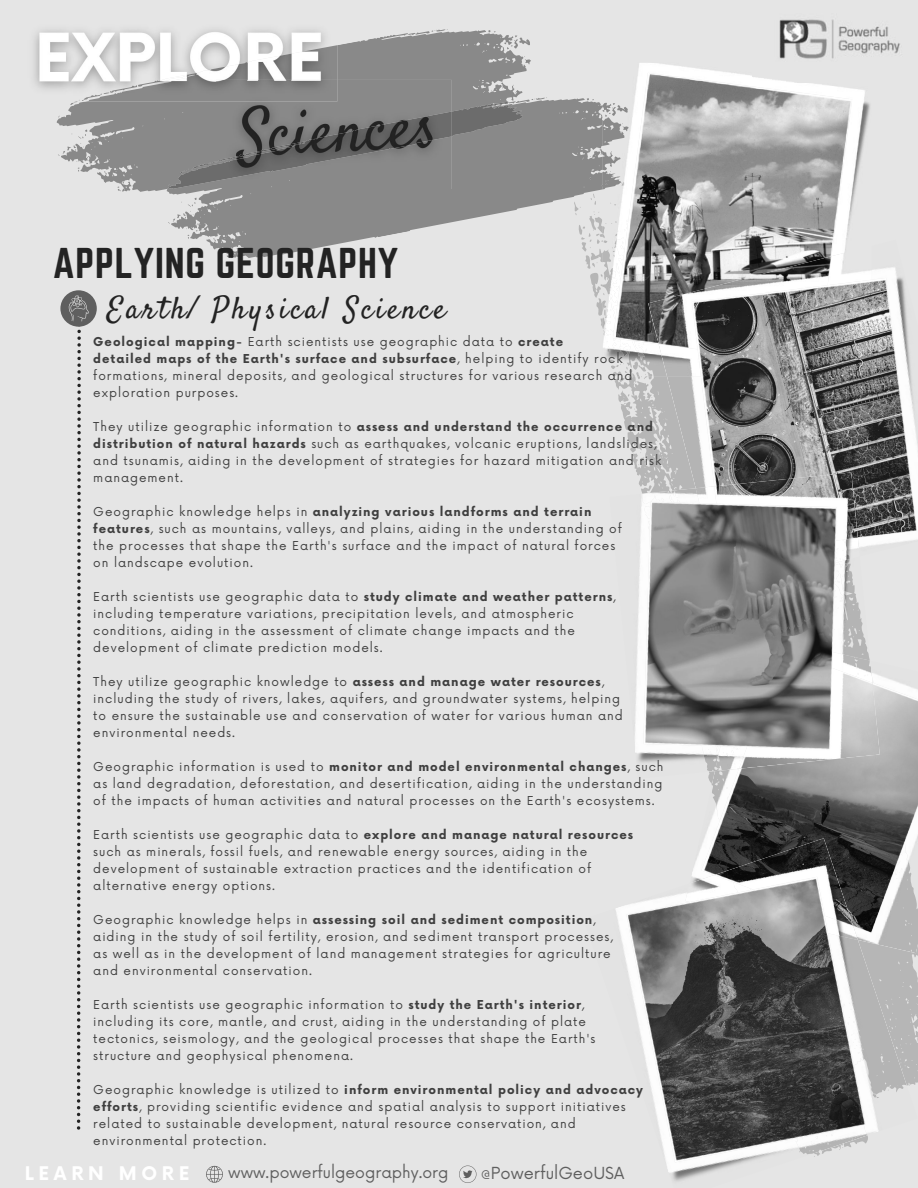
<style>
.page{position:relative;width:918px;height:1188px;background:#e5e5e5}
.page>*{position:absolute;margin:0;border:0;box-sizing:border-box;transform-origin:0 0}
.t1{font:37.65px "Norwester";letter-spacing:.02em;color:#232323}
.t2{font:31.05px "Satisfy";letter-spacing:.1em;color:#232323}
.t3{font:700 18.3px "Now";letter-spacing:.255em;color:#fff}
.t4{font:16.2px "Now";color:#5f5f5f}
.t5{font:15.6px "Now";color:#5f5f5f}
.t6{font:12px/17px "Now";letter-spacing:.08em;color:#3f3f3f}
.s1{font-weight:700}
</style>
<div class="page">
<svg style="left:169px;top:98px;width:434px;height:160px;fill:#898989"></svg>
<svg style="left:587px;top:98px;width:7px;height:2px"></svg>
<svg style="left:213px;top:238px;width:3px;height:4px"></svg>
<svg style="left:168px;top:198px;width:30px;height:41px"></svg>
<svg style="left:226px;top:248px;width:7px;height:10px"></svg>
<svg style="left:907px;top:953px;width:11px;height:133px"></svg>
<svg style="left:573px;top:194px;width:94px;height:298px"></svg>
<img style="left:603px;top:287px;width:16px;height:89px">
<img style="left:603px;top:117px;width:10px;height:72px">
<svg style="left:602px;top:103px;width:11px;height:14px"></svg>
<img style="left:619px;top:344px;width:40px;height:32px">
<svg style="left:584px;top:171px;width:29px;height:17px"></svg>
<img style="left:613px;top:73px;width:239px;height:271px">
<img style="left:860px;top:267px;width:58px;height:280px">
<img style="left:667px;top:376px;width:25px;height:112px">
<img style="left:659px;top:349px;width:33px;height:27px">
<img style="left:828px;top:246px;width:44px;height:32px">
<img style="left:648px;top:256px;width:183px;height:93px">
<img style="left:692px;top:278px;width:225px;height:260px">
<svg style="left:337px;top:29px;width:210px;height:107px"></svg>
<img style="left:880px;top:676px;width:38px;height:277px">
<img style="left:692px;top:849px;width:9px;height:26px">
<img style="left:701px;top:683px;width:217px;height:250px">
<img style="left:635px;top:499px;width:84px;height:280px">
<img style="left:642px;top:488px;width:79px;height:284px">
<img style="left:837px;top:563px;width:31px;height:89px">
<img style="left:850px;top:538px;width:10px;height:18px">
<img style="left:696px;top:486px;width:154px;height:77px">
<img style="left:714px;top:472px;width:144px;height:69px">
<img style="left:715px;top:749px;width:32px;height:22px">
<img style="left:837px;top:652px;width:34px;height:16px">
<img style="left:739px;top:668px;width:141px;height:101px">
<img style="left:643px;top:502px;width:194px;height:247px">
<svg style="left:206px;top:1166px;width:17px;height:17px"></svg>
<svg style="left:459px;top:1166px;width:17px;height:17px"></svg>
<img style="left:779px;top:19px;width:121px;height:40px">
<img style="left:752px;top:73px;width:100px;height:9px">
<img style="left:616px;top:883px;width:279px;height:299px">
<img style="left:866px;top:933px;width:41px;height:221px">
<img style="left:692px;top:875px;width:22px;height:2px">
<img style="left:714px;top:838px;width:139px;height:39px">
<img style="left:626px;top:877px;width:240px;height:285px">
<img style="left:34px;top:29px;width:291px;height:60px">
<img style="left:86px;top:45px;width:251px;height:47px">
<img style="left:110px;top:85px;width:27px;height:7px">
<div style="left:218px;top:181px;width:234px;height:8px;background:#898989"></div>
<div style="left:218px;top:80px;width:234px;height:32px;background:#898989"></div>
<img style="left:218px;top:112px;width:234px;height:69px">
<img style="left:218px;top:154px;width:27px;height:8px">
<svg style="left:57px;top:92px;width:161px;height:100px"></svg>
<img style="left:216px;top:80px;width:121px;height:22px">
<div style="left:60px;top:290px;width:37px;height:37px;background:#5f5f5f;border-radius:50%"></div>
<svg style="left:68px;top:296px;width:20px;height:834px"></svg>
<h1 class="t1" style="left:53px;top:240px;width:347px">APPLYING GEOGRAPHY</h1>
<h2 class="t2" style="left:107px;top:289px;width:340px">Earth/ Physical Science</h2>
<p class="t6" style="left:93px;top:334px;width:541px"><span class="s1">Geological mapping-</span> Earth scientists use geographic data to <span class="s1">create<br>detailed maps of the Earth's surface and subsurface</span>, helping to identify rock formations, mineral deposits, and geological structures for various research and exploration purposes.</p>
<p class="t6" style="left:93px;top:419px;width:570px">They utilize geographic information to <span class="s1">assess and understand the occurrence and distribution of natural hazards</span> such as earthquakes, volcanic eruptions, landslides, and tsunamis, aiding in the development of strategies for hazard mitigation and risk management.</p>
<p class="t6" style="left:93px;top:504px;width:530px">Geographic knowledge helps in <span class="s1">analyzing various landforms and terrain features</span>, such as mountains, valleys, and plains, aiding in the understanding of the processes that shape the Earth's surface and the impact of natural forces on landscape evolution.</p>
<p class="t6" style="left:93px;top:589px;width:524px">Earth scientists use geographic data to <span class="s1">study climate and weather patterns</span>, including temperature variations, precipitation levels, and atmospheric conditions, aiding in the assessment of climate change impacts and the development of climate prediction models.</p>
<p class="t6" style="left:93px;top:674px;width:531px">They utilize geographic knowledge to <span class="s1">assess and manage water resources</span>, including the study of rivers, lakes, aquifers, and groundwater systems, helping to ensure the sustainable use and conservation of water for various human and environmental needs.</p>
<p class="t6" style="left:93px;top:759px;width:572px;text-align:justify">Geographic information is used to <span class="s1">monitor and model environmental changes</span>, such as land degradation, deforestation, and desertification, aiding in the understanding of the impacts of human activities and natural processes on the Earth's ecosystems.</p>
<p class="t6" style="left:93px;top:827px;width:541px">Earth scientists use geographic data to <span class="s1">explore and manage natural resources </span>such as minerals, fossil fuels, and renewable energy sources, aiding in the development of sustainable extraction practices and the identification of alternative energy options.</p>
<p class="t6" style="left:93px;top:912px;width:521px">Geographic knowledge helps in <span class="s1">assessing soil and sediment composition</span>, aiding in the study of soil fertility, erosion, and sediment transport processes, as well as in the development of land management strategies for agriculture and environmental conservation.</p>
<p class="t6" style="left:93px;top:997px;width:504px">Earth scientists use geographic information to <span class="s1">study the Earth's interior</span>, including its core, mantle, and crust, aiding in the understanding of plate tectonics, seismology, and the geological processes that shape the Earth's structure and geophysical phenomena.</p>
<p class="t6" style="left:93px;top:1082px;width:551px">Geographic knowledge is utilized to <span class="s1">inform environmental policy and advocacy efforts</span>, providing scientific evidence and spatial analysis to support initiatives related to sustainable development, natural resource conservation, and environmental protection.</p>
<h3 class="t3" style="left:25px;top:1164px;width:166px">LEARN MORE</h3>
<h3 class="t5" style="left:228px;top:1164px;width:222px">www.powerfulgeography.org</h3>
<h3 class="t4" style="left:481px;top:1164px;width:145px">@PowerfulGeoUSA</h3>
</div>
